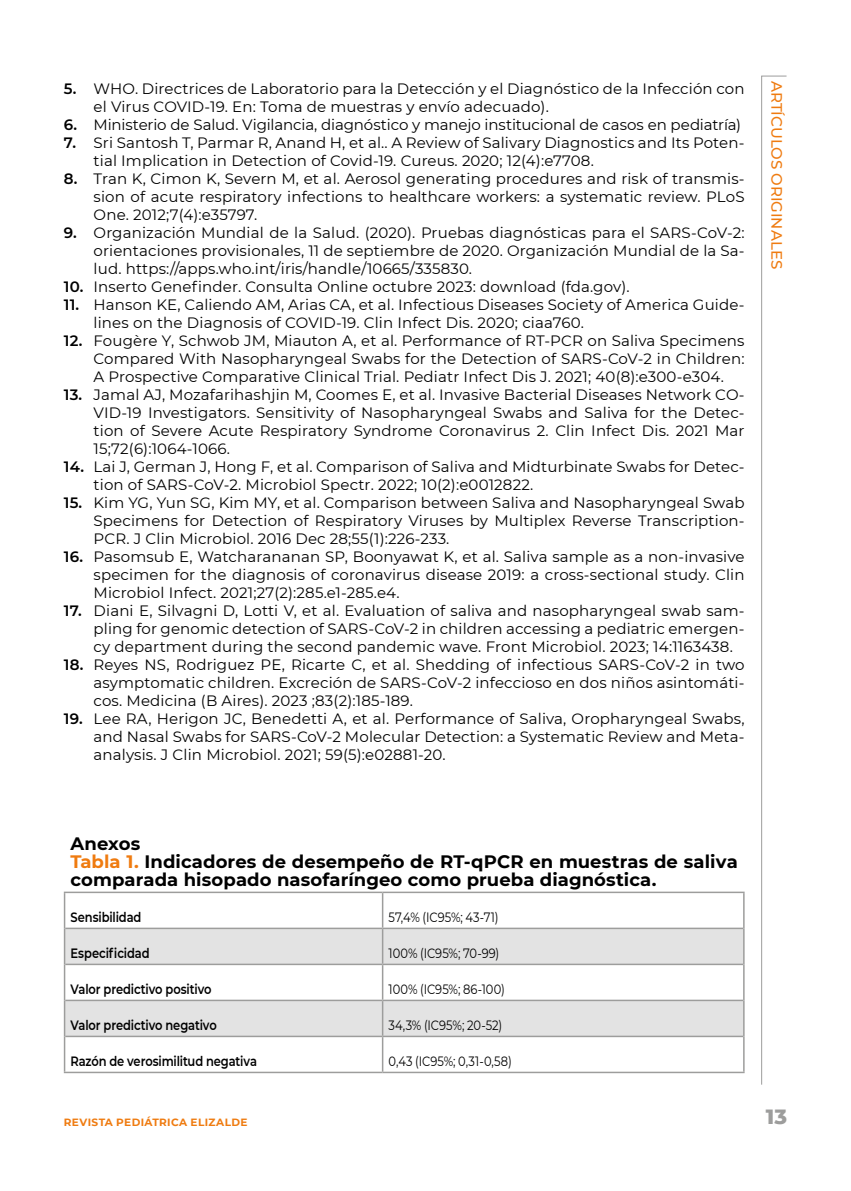
<style>
.page{position:relative;width:851px;height:1191px;background:#fff}
.page>*{position:absolute;margin:0;border:0;box-sizing:border-box;transform-origin:0 0}
.t1{font:800 21px "Montserrat";color:#9d9d9c}
.t2{font:700 18px/18px "Montserrat";letter-spacing:.005em;color:#000}
.t3{font:15px/18px "Montserrat";letter-spacing:.01em;color:#000;text-align:justify}
.t4{font:15px "Montserrat";letter-spacing:-.01em;color:#000}
.t5{font:500 15px "Montserrat";color:#ef7b10}
.t6{font:600 13.5px "Montserrat";letter-spacing:-.01em;color:#000;scale:.85 1}
.t7{font:13.5px "Montserrat";color:#000;scale:.85 1}
.t8{font:700 10.5px "Montserrat";letter-spacing:.035em;color:#ef7b10}
.s1{font-weight:600}
.s2{color:#ef7b10}
</style>
<div class="page">
<svg style="left:761px;top:75px;width:26px;height:1010px"></svg>
<svg style="left:65px;top:893px;width:678px;height:178px"></svg>
<svg style="left:65px;top:929px;width:678px;height:106px;fill:#e3e3e3"></svg>
<hr style="left:64px;top:891px;width:318px;height:2px;background:#9d9d9c">
<hr style="left:382px;top:891px;width:362px;height:2px;background:#9d9d9c">
<hr style="left:65px;top:927px;width:317px;height:2px;background:#9d9d9c">
<hr style="left:382px;top:927px;width:361px;height:2px;background:#9d9d9c">
<hr style="left:65px;top:963px;width:317px;height:2px;background:#9d9d9c">
<hr style="left:382px;top:963px;width:361px;height:2px;background:#9d9d9c">
<hr style="left:65px;top:999px;width:317px;height:2px;background:#9d9d9c">
<hr style="left:382px;top:999px;width:361px;height:2px;background:#9d9d9c">
<hr style="left:65px;top:1035px;width:317px;height:2px;background:#9d9d9c">
<hr style="left:382px;top:1035px;width:361px;height:2px;background:#9d9d9c">
<hr style="left:64px;top:1071px;width:318px;height:2px;background:#9d9d9c">
<hr style="left:382px;top:1071px;width:362px;height:2px;background:#9d9d9c">
<hr style="left:64px;top:893px;width:1px;height:35px;background:#9d9d9c">
<hr style="left:382px;top:893px;width:1px;height:34px;background:#9d9d9c">
<hr style="left:743px;top:893px;width:1px;height:35px;background:#9d9d9c">
<hr style="left:64px;top:928px;width:1px;height:36px;background:#9d9d9c">
<hr style="left:382px;top:929px;width:1px;height:34px;background:#9d9d9c">
<hr style="left:743px;top:928px;width:1px;height:36px;background:#9d9d9c">
<hr style="left:64px;top:964px;width:1px;height:36px;background:#9d9d9c">
<hr style="left:382px;top:965px;width:1px;height:34px;background:#9d9d9c">
<hr style="left:743px;top:964px;width:1px;height:36px;background:#9d9d9c">
<hr style="left:64px;top:1000px;width:1px;height:36px;background:#9d9d9c">
<hr style="left:382px;top:1001px;width:1px;height:34px;background:#9d9d9c">
<hr style="left:743px;top:1000px;width:1px;height:36px;background:#9d9d9c">
<hr style="left:64px;top:1036px;width:1px;height:35px;background:#9d9d9c">
<hr style="left:382px;top:1037px;width:1px;height:34px;background:#9d9d9c">
<hr style="left:743px;top:1036px;width:1px;height:35px;background:#9d9d9c">
<p class="t3" style="left:94px;top:79px;width:652px;text-indent:-30px"><span class="s1">5.</span> WHO. Directrices de Laboratorio para la Detección y el Diagnóstico de la Infección con el Virus COVID-19. En: Toma de muestras y envío adecuado).</p>
<p class="t4" style="left:64px;top:114px;width:678px"><span class="s1">6.</span> Ministerio de Salud. Vigilancia, diagnóstico y manejo institucional de casos en pediatría)</p>
<p class="t3" style="left:94px;top:133px;width:652px;text-indent:-30px"><span class="s1">7.</span> Sri Santosh T, Parmar R, Anand H, et al.. A Review of Salivary Diagnostics and Its Poten&shy;tial Implication in Detection of Covid-19. Cureus. 2020; 12(4):e7708.</p>
<p class="t3" style="left:94px;top:169px;width:652px;text-indent:-30px"><span class="s1">8.</span> Tran K, Cimon K, Severn M, et al. Aerosol generating procedures and risk of transmis&shy;sion of acute respiratory infections to healthcare workers: a systematic review. PLoS One. 2012;7(4):e35797.</p>
<p class="t3" style="left:94px;top:223px;width:652px;text-indent:-30px"><span class="s1">9.</span> Organización Mundial de la Salud. (2020). Pruebas diagnósticas para el SARS-CoV-2: orientaciones provisionales, 11 de septiembre de 2020. Organización Mundial de la Sa&shy;lud. https://apps.who.int/iris/handle/10665/335830.</p>
<p class="t3" style="left:64px;top:277px;width:567px"><span class="s1">10.</span> Inserto Genefinder. Consulta Online octubre 2023: download (fda.gov).</p>
<p class="t3" style="left:94px;top:295px;width:652px;text-indent:-30px"><span class="s1">11.</span> Hanson KE, Caliendo AM, Arias CA, et al. Infectious Diseases Society of America Guide&shy;lines on the Diagnosis of COVID-19. Clin Infect Dis. 2020; ciaa760.</p>
<p class="t3" style="left:94px;top:331px;width:652px;text-indent:-30px"><span class="s1">12.</span> Fougère Y, Schwob JM, Miauton A, et al. Performance of RT-PCR on Saliva Specimens Compared With Nasopharyngeal Swabs for the Detection of SARS-CoV-2 in Children:<br>A Prospective Comparative Clinical Trial. Pediatr Infect Dis J. 2021; 40(8):e300-e304.</p>
<p class="t3" style="left:94px;top:385px;width:652px;text-indent:-30px"><span class="s1">13.</span> Jamal AJ, Mozafarihashjin M, Coomes E, et al. Invasive Bacterial Diseases Network CO-VID-19 Investigators. Sensitivity of Nasopharyngeal Swabs and Saliva for the Detec&shy;tion of Severe Acute Respiratory Syndrome Coronavirus 2. Clin Infect Dis. 2021 Mar 15;72(6):1064-1066.</p>
<p class="t3" style="left:94px;top:457px;width:652px;text-indent:-30px"><span class="s1">14.</span> Lai J, German J, Hong F, et al. Comparison of Saliva and Midturbinate Swabs for Detec&shy;tion of SARS-CoV-2. Microbiol Spectr. 2022; 10(2):e0012822.</p>
<p class="t3" style="left:94px;top:493px;width:652px;text-indent:-30px"><span class="s1">15.</span> Kim YG, Yun SG, Kim MY, et al. Comparison between Saliva and Nasopharyngeal Swab Specimens for Detection of Respiratory Viruses by Multiplex Reverse Transcription-PCR. J Clin Microbiol. 2016 Dec 28;55(1):226-233.</p>
<p class="t3" style="left:94px;top:547px;width:652px;text-indent:-30px"><span class="s1">16.</span> Pasomsub E, Watcharananan SP, Boonyawat K, et al. Saliva sample as a non-invasive specimen for the diagnosis of coronavirus disease 2019: a cross-sectional study. Clin Microbiol Infect. 2021;27(2):285.e1-285.e4.</p>
<p class="t3" style="left:94px;top:601px;width:652px;text-indent:-30px"><span class="s1">17.</span> Diani E, Silvagni D, Lotti V, et al. Evaluation of saliva and nasopharyngeal swab sam&shy;pling for genomic detection of SARS-CoV-2 in children accessing a pediatric emergen&shy;cy department during the second pandemic wave. Front Microbiol. 2023; 14:1163438.</p>
<p class="t3" style="left:94px;top:655px;width:652px;text-indent:-30px"><span class="s1">18.</span> Reyes NS, Rodriguez PE, Ricarte C, et al. Shedding of infectious SARS-CoV-2 in two asymptomatic children. Excreción de SARS-CoV-2 infeccioso en dos niños asintomáti&shy;cos. Medicina (B Aires). 2023 ;83(2):185-189.</p>
<p class="t3" style="left:94px;top:709px;width:652px;text-indent:-30px"><span class="s1">19.</span> Lee RA, Herigon JC, Benedetti A, et al. Performance of Saliva, Oropharyngeal Swabs, and Nasal Swabs for SARS-CoV-2 Molecular Detection: a Systematic Review and Meta&shy;analysis. J Clin Microbiol. 2021; 59(5):e02881-20.</p>
<p class="t5" style="left:787px;top:81px;width:190px;rotate:90deg">ARTÍCULOS ORIGINALES</p>
<p class="t2" style="left:71px;top:834px;width:668px">Anexos<br><span class="s2">Tabla 1.</span> Indicadores de desempeño de RT-qPCR en muestras de saliva comparada hisopado nasofaríngeo como prueba diagnóstica.</p>
<p class="t6" style="left:71px;top:908px;width:85px">Sensibilidad</p>
<p class="t7" style="left:388px;top:908px;width:131px">57,4% (IC95%; 43-71)</p>
<p class="t6" style="left:71px;top:944px;width:94px">Especificidad</p>
<p class="t7" style="left:388px;top:944px;width:132px">100% (IC95%; 70-99)</p>
<p class="t6" style="left:71px;top:980px;width:167px">Valor predictivo positivo</p>
<p class="t7" style="left:388px;top:980px;width:138px">100% (IC95%; 86-100)</p>
<p class="t6" style="left:71px;top:1016px;width:173px">Valor predictivo negativo</p>
<p class="t7" style="left:388px;top:1016px;width:135px">34,3% (IC95%; 20-52)</p>
<p class="t6" style="left:71px;top:1052px;width:221px">Razón de verosimilitud negativa</p>
<p class="t7" style="left:388px;top:1052px;width:146px">0,43 (IC95%; 0,31-0,58)</p>
<p class="t8" style="left:64px;top:1114px;width:185px">REVISTA PEDIÁTRICA ELIZALDE</p>
<h1 class="t1" style="left:765px;top:1101px;width:23px">13</h1>
</div>
